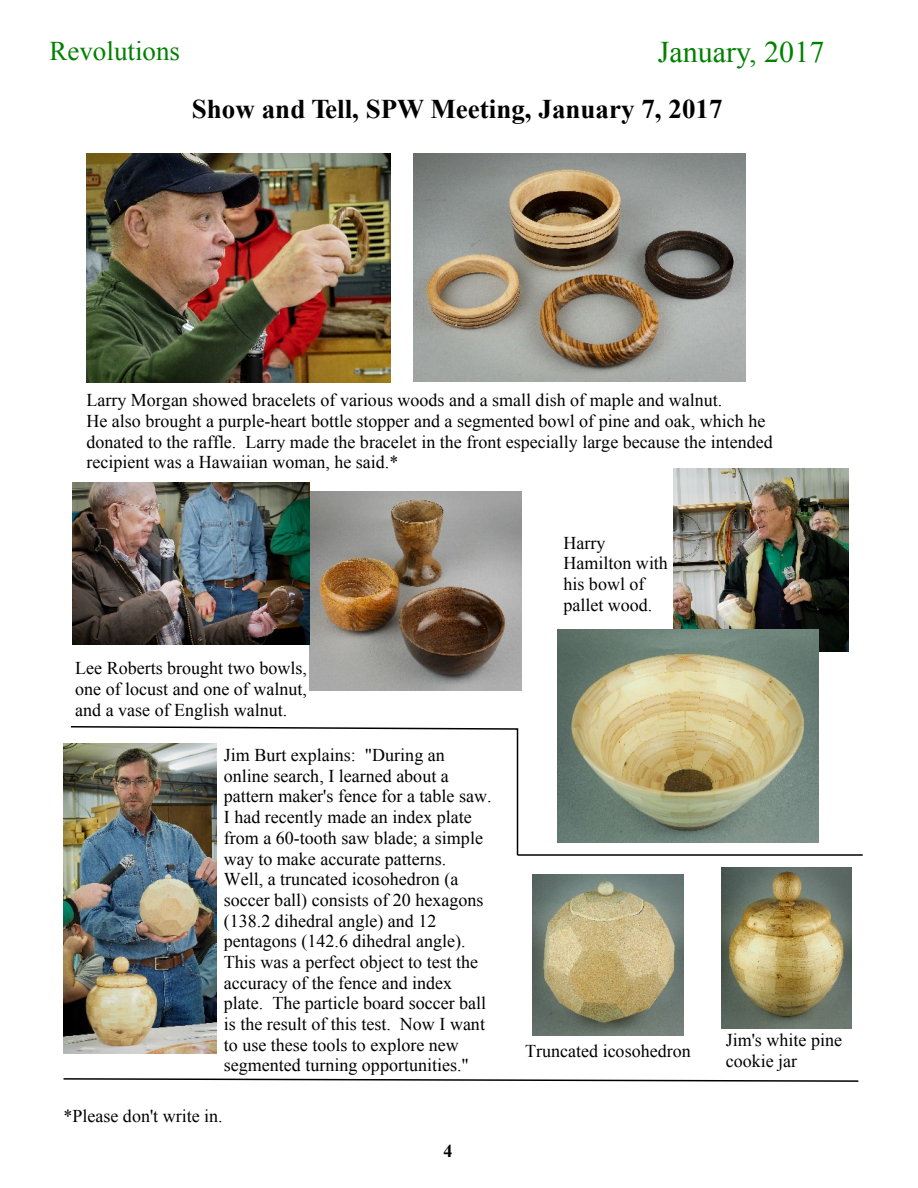
<style>
.page{position:relative;width:918px;height:1188px;background:#fff}
.page>*{position:absolute;margin:0;border:0;box-sizing:border-box;transform-origin:0 0}
.t1{font:30px "Times New Roman";color:#008000}
.t2{font:700 27px "Times New Roman";color:#000}
.t3{font:27px "Times New Roman";color:#008000}
.t4{font:18px/20.7px "Times New Roman";color:#000}
.t5{font:700 18px "Times New Roman";color:#000}
</style>
<div class="page">
<img style="left:309px;top:492px;width:213px;height:198px">
<img style="left:86px;top:153px;width:304px;height:230px">
<img style="left:413px;top:153px;width:332px;height:229px">
<img style="left:73px;top:483px;width:236px;height:162px">
<img style="left:673px;top:468px;width:175px;height:184px">
<img style="left:557px;top:629px;width:261px;height:214px">
<img style="left:64px;top:743px;width:152px;height:310px">
<img style="left:532px;top:874px;width:152px;height:162px">
<img style="left:722px;top:867px;width:130px;height:161px">
<img style="left:69px;top:726px;width:450px;height:130px">
<hr style="left:518px;top:854px;width:345px;height:2px;background:#000">
<svg style="left:63px;top:1078px;width:796px;height:4px"></svg>
<h2 class="t3" style="left:50px;top:41px;width:132px">Revolutions</h2>
<h1 class="t1" style="left:658px;top:41px;width:168px">January, 2017</h1>
<h2 class="t2" style="left:192px;top:100px;width:532px">Show and Tell, SPW Meeting, January 7, 2017</h2>
<p class="t4" style="left:86px;top:392px;width:688px">Larry Morgan showed bracelets of various woods and a small dish of maple and walnut.<br>He also brought a purple-heart bottle stopper and a segmented bowl of pine and oak, which he donated to the raffle. Larry made the bracelet in the front especially large because the intended recipient was a Hawaiian woman, he said.*</p>
<p class="t4" style="left:75px;top:660px;width:233px;text-align:justify">Lee Roberts brought two bowls, one of locust and one of walnut, and a vase of English walnut.</p>
<p class="t4" style="left:224px;top:746px;width:269px">Jim Burt explains: "During an online search, I learned about a pattern maker's fence for a table saw.<br>I had recently made an index plate from a 60-tooth saw blade; a simple way to make accurate patterns.<br>Well, a truncated icosohedron (a soccer ball) consists of 20 hexagons (138.2 dihedral angle) and 12 pentagons (142.6 dihedral angle).<br>This was a perfect object to test the accuracy of the fence and index plate. The particle board soccer ball is the result of this test. Now I want to use these tools to explore new segmented turning opportunities."</p>
<p class="t4" style="left:64px;top:1108px;width:161px">*Please don't write in.</p>
<p class="t5" style="left:443px;top:1144px;width:10px">4</p>
<p class="t4" style="left:563px;top:534px;width:106px">Harry<br>Hamilton with his bowl of pallet wood.</p>
<p class="t4" style="left:525px;top:1043px;width:167px">Truncated icosohedron</p>
<p class="t4" style="left:726px;top:1032px;width:118px">Jim's white pine cookie jar</p>
</div>
